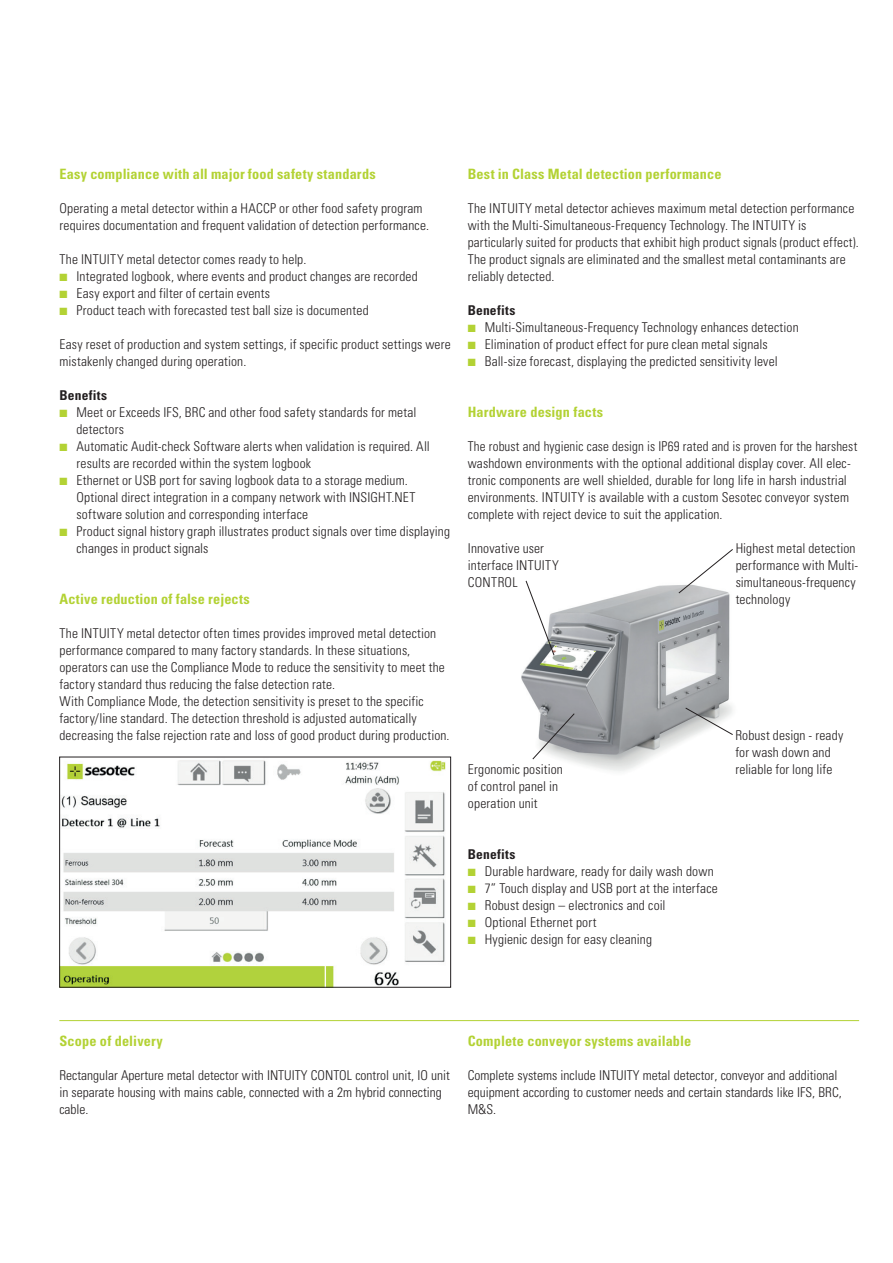
<style>
.page{position:relative;width:893px;height:1263px;background:#fff}
.page>*{position:absolute;margin:0;border:0;box-sizing:border-box;transform-origin:0 0}
.t1{font:700 condensed 14.25px "Univers LT";letter-spacing:.01em;color:#b3d234}
.t2{font:300 condensed 13.5px/17px "Univers LT";letter-spacing:.01em;color:#231f20}
.t3{font:700 condensed 13.5px "Univers LT";letter-spacing:.02em;color:#231f20}
.s1{color:#b3d234}
</style>
<div class="page">
<img style="left:521px;top:585px;width:211px;height:187px">
<svg style="left:532px;top:713px;width:43px;height:47px"></svg>
<svg style="left:525px;top:580px;width:30px;height:76px"></svg>
<svg style="left:678px;top:549px;width:55px;height:45px"></svg>
<svg style="left:685px;top:707px;width:48px;height:29px"></svg>
<img style="left:62px;top:760px;width:384px;height:225px">
<hr style="left:59px;top:1020px;width:800px;height:1px;background:#b3d234">
<p class="t1" style="left:60px;top:165px;width:318px">Easy compliance with all major food safety standards</p>
<p class="t2" style="left:60px;top:199px;width:371px">Operating a metal detector within a HACCP or other food safety program requires documentation and frequent validation of detection performance.</p>
<p class="t2" style="left:60px;top:250px;width:248px">The INTUITY metal detector comes ready to help.</p>
<p class="t2" style="left:60px;top:267px;width:360px"><span class="s1">■</span> Integrated logbook, where events and product changes are recorded</p>
<p class="t2" style="left:60px;top:284px;width:212px"><span class="s1">■</span> Easy export and filter of certain events</p>
<p class="t2" style="left:60px;top:301px;width:311px"><span class="s1">■</span> Product teach with forecasted test ball size is documented</p>
<p class="t2" style="left:60px;top:335px;width:393px">Easy reset of production and system settings, if specific product settings were mistakenly changed during operation.</p>
<p class="t3" style="left:60px;top:387px;width:49px">Benefits</p>
<p class="t2" style="left:77px;top:403px;width:341px;text-indent:-17px"><span class="s1">■</span> Meet or Exceeds IFS, BRC and other food safety standards for metal detectors</p>
<p class="t2" style="left:77px;top:437px;width:355px;text-indent:-17px"><span class="s1">■</span> Automatic Audit-check Software alerts when validation is required. All results are recorded within the system logbook</p>
<p class="t2" style="left:77px;top:472px;width:340px;text-indent:-17px"><span class="s1">■</span> Ethernet or USB port for saving logbook data to a storage medium.<br>Optional direct integration in a company network with INSIGHT.NET software solution and corresponding interface</p>
<p class="t2" style="left:77px;top:523px;width:375px;text-indent:-17px"><span class="s1">■</span> Product signal history graph illustrates product signals over time displaying changes in product signals</p>
<p class="t1" style="left:60px;top:590px;width:192px">Active reduction of false rejects</p>
<p class="t2" style="left:60px;top:625px;width:392px">The INTUITY metal detector often times provides improved metal detection performance compared to many factory standards. In these situations, operators can use the Compliance Mode to reduce the sensitivity to meet the factory standard thus reducing the false detection rate.<br>With Compliance Mode, the detection sensitivity is preset to the specific factory/line standard. The detection threshold is adjusted automatically decreasing the false rejection rate and loss of good product during production.</p>
<p class="t1" style="left:468px;top:165px;width:255px">Best in Class Metal detection performance</p>
<p class="t2" style="left:468px;top:199px;width:392px">The INTUITY metal detector achieves maximum metal detection performance with the Multi-Simultaneous-Frequency Technology. The INTUITY is particularly suited for products that exhibit high product signals (product effect).<br>The product signals are eliminated and the smallest metal contaminants are reliably detected.</p>
<p class="t3" style="left:468px;top:302px;width:49px">Benefits</p>
<p class="t2" style="left:468px;top:318px;width:332px"><span class="s1">■</span> Multi-Simultaneous-Frequency Technology enhances detection</p>
<p class="t2" style="left:468px;top:335px;width:301px"><span class="s1">■</span> Elimination of product effect for pure clean metal signals</p>
<p class="t2" style="left:468px;top:352px;width:312px"><span class="s1">■</span> Ball-size forecast, displaying the predicted sensitivity level</p>
<p class="t1" style="left:468px;top:403px;width:137px">Hardware design facts</p>
<p class="t2" style="left:468px;top:437px;width:391px">The robust and hygienic case design is IP69 rated and is proven for the harshest washdown environments with the optional additional display cover. All elec&shy;tronic components are well shielded, durable for long life in harsh industrial environments. INTUITY is available with a custom Sesotec conveyor system complete with reject device to suit the application.</p>
<p class="t2" style="left:468px;top:540px;width:92px">Innovative user interface INTUITY<br>CONTROL</p>
<p class="t2" style="left:736px;top:540px;width:124px">Highest metal detection performance with Multi&shy;simultaneous-frequency technology</p>
<p class="t2" style="left:468px;top:761px;width:97px">Ergonomic position of control panel in operation unit</p>
<p class="t3" style="left:468px;top:846px;width:49px">Benefits</p>
<p class="t2" style="left:468px;top:863px;width:247px"><span class="s1">■</span> Durable hardware, ready for daily wash down</p>
<p class="t2" style="left:468px;top:880px;width:252px"><span class="s1">■</span> 7” Touch display and USB port at the interface</p>
<p class="t2" style="left:468px;top:897px;width:199px"><span class="s1">■</span> Robust design – electronics and coil</p>
<p class="t2" style="left:468px;top:914px;width:130px"><span class="s1">■</span> Optional Ethernet port</p>
<p class="t2" style="left:468px;top:931px;width:186px"><span class="s1">■</span> Hygienic design for easy cleaning</p>
<p class="t2" style="left:735px;top:727px;width:109px">Robust design - ready for wash down and reliable for long life</p>
<p class="t1" style="left:59px;top:1032px;width:105px">Scope of delivery</p>
<p class="t2" style="left:59px;top:1067px;width:392px">Rectangular Aperture metal detector with INTUITY CONTOL control unit, IO unit in separate housing with mains cable, connected with a 2m hybrid connecting cable.</p>
<p class="t1" style="left:468px;top:1032px;width:225px">Complete conveyor systems available</p>
<p class="t2" style="left:468px;top:1067px;width:376px">Complete systems include INTUITY metal detector, conveyor and additional equipment according to customer needs and certain standards like IFS, BRC,<br>M&amp;S.</p>
</div>
